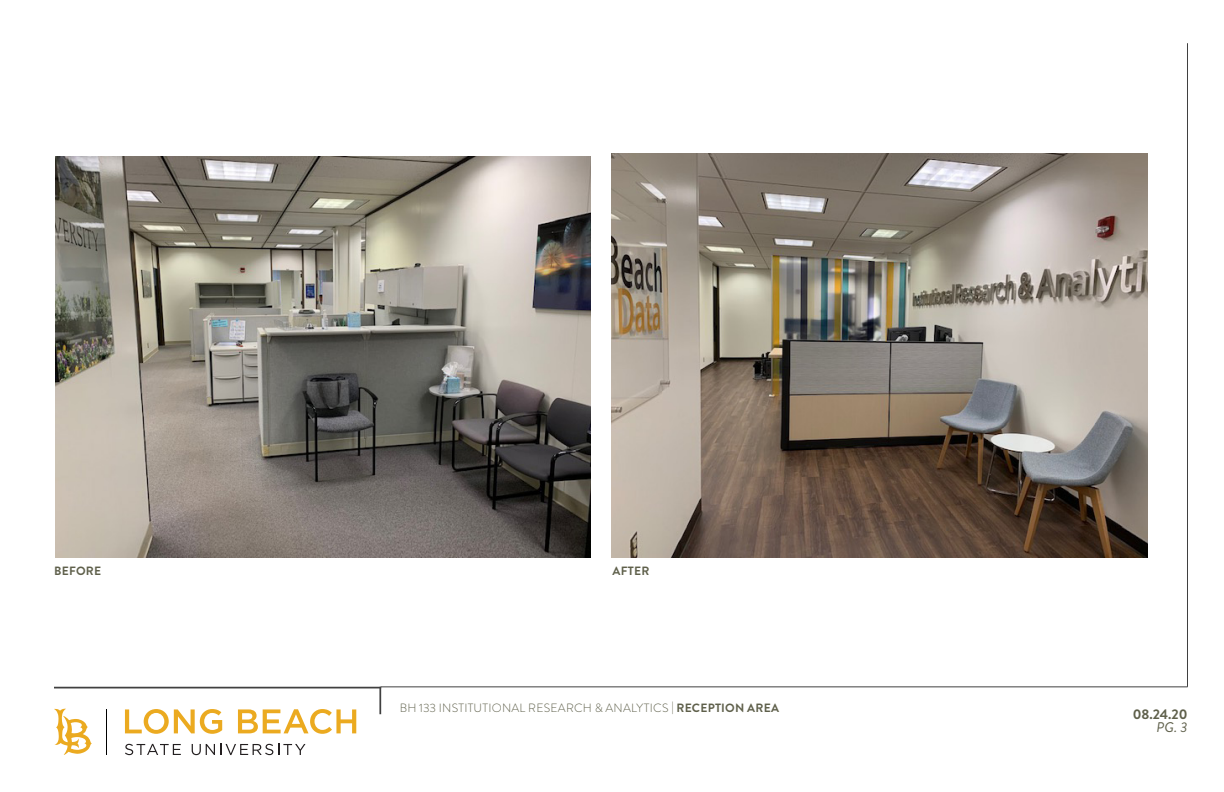
<style>
.page{position:relative;width:1224px;height:792px;background:#fff}
.page>*{position:absolute;margin:0;border:0;box-sizing:border-box;transform-origin:0 0}
.t1{font:700 14px "Brandon Grotesque";color:#5f604b}
.t2{font:italic 14px "Brandon Grotesque";color:#5f604b}
.t3{font:300 12px "Brandon Grotesque";letter-spacing:.02em;color:#5f604b}
.t4{font:700 12px "Brandon Grotesque";letter-spacing:.02em;color:#5f604b}
.s1{font-weight:700}
</style>
<div class="page">
<hr style="left:381px;top:687px;width:807px;height:1px;background:#404040">
<hr style="left:1187px;top:43px;width:1px;height:644px;background:#404040">
<hr style="left:379px;top:687px;width:2px;height:27px;background:#404040">
<hr style="left:54px;top:687px;width:327px;height:1px;background:#404040">
<svg style="left:54px;top:709px;width:38px;height:46px"></svg>
<hr style="left:106px;top:709px;width:1px;height:46px;background:#000">
<svg style="left:125px;top:709px;width:97px;height:25px"></svg>
<svg style="left:238px;top:709px;width:118px;height:25px"></svg>
<svg style="left:125px;top:744px;width:56px;height:11px"></svg>
<svg style="left:192px;top:744px;width:114px;height:11px"></svg>
<img style="left:55px;top:156px;width:535px;height:401px">
<img style="left:611px;top:154px;width:536px;height:403px">
<p class="t4" style="left:54px;top:563px;width:49px">BEFORE</p>
<p class="t4" style="left:613px;top:563px;width:38px">AFTER</p>
<p class="t3" style="left:400px;top:700px;width:381px">BH 133 INSTITUTIONAL RESEARCH &amp; ANALYTICS | <span class="s1">RECEPTION AREA</span></p>
<p class="t1" style="left:1133px;top:704px;width:56px">08.24.20</p>
<p class="t2" style="left:1157px;top:718px;width:32px">PG. 3</p>
</div>
